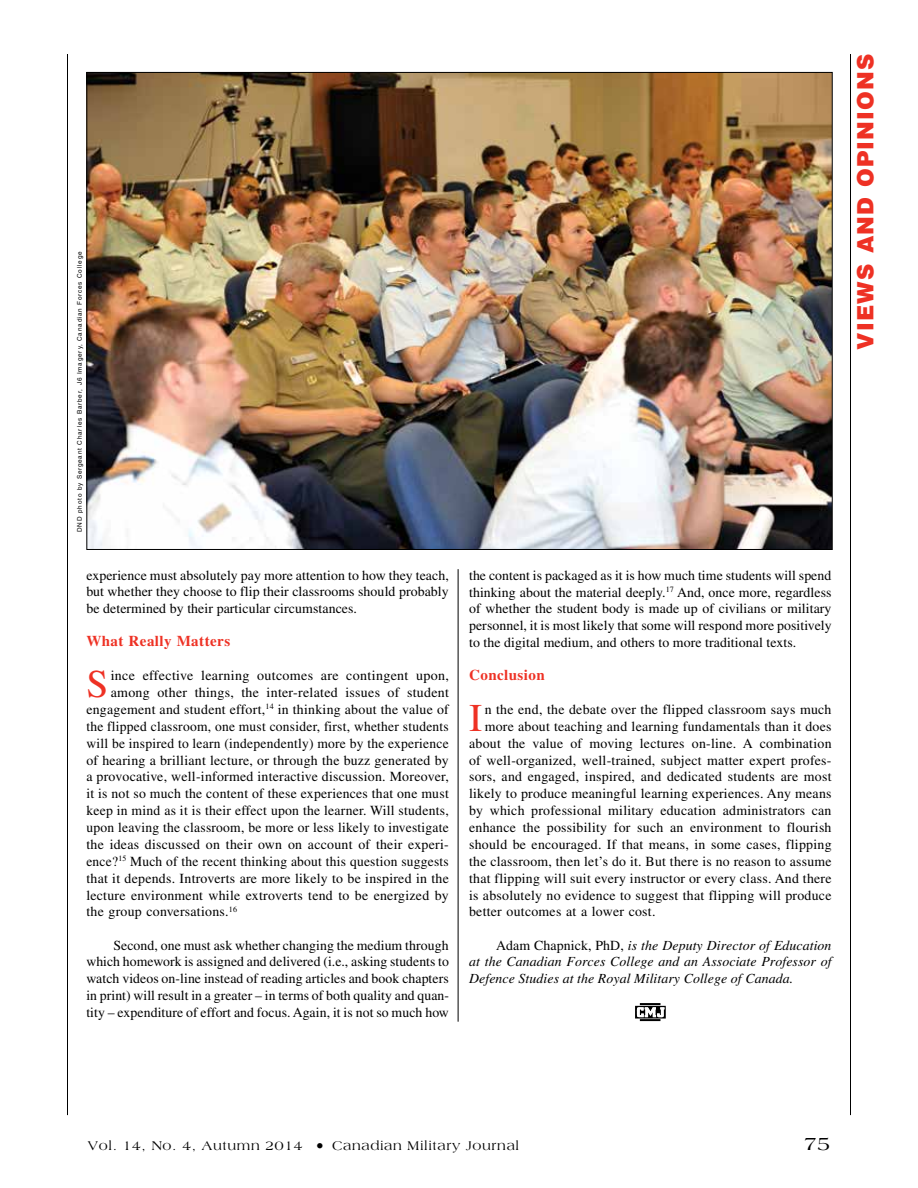
<style>
.page{position:relative;width:918px;height:1188px;background:#fff}
.page>*{position:absolute;margin:0;border:0;box-sizing:border-box;transform-origin:0 0}
.t1{font:39.3px "Times LT Std";color:#ee3124}
.t2{font:900 22.5px "Helvetica LT Std";letter-spacing:.05em;color:#ee3124}
.t3{font:19.5px "Americana Std";color:#000}
.t4{font:700 15px "Times LT Std";letter-spacing:.03em;color:#ee3124}
.t5{font:13.8px/16.8px "Times LT Std";letter-spacing:.015em;color:#000;text-align:justify}
.t6{font:italic 13.8px/16.8px "Times LT Std";letter-spacing:.005em;color:#000;text-align:justify}
.t7{font:13.5px "Americana Std";letter-spacing:.05em;color:#000}
.t8{font:6.3px "Helvetica LT Std";letter-spacing:.125em;color:#000}
.s1{font-style:normal}
.s2{font-size:16.5px}
</style>
<div class="page">
<hr style="left:850px;top:54px;width:1px;height:1061px;background:#000">
<hr style="left:67px;top:54px;width:1px;height:1061px;background:#000">
<svg style="left:635px;top:1003px;width:31px;height:18px"></svg>
<img style="left:88px;top:74px;width:743px;height:474px">
<hr style="left:458px;top:569px;width:1px;height:453px;background:#000">
<p class="t8" style="left:76px;top:532px;width:282px;rotate:-90deg">DND photo by Sergeant Charles Barber, J6 Imagery, Canadian Forces College</p>
<p class="t5" style="left:86px;top:567px;width:364px">experience must absolutely pay more attention to how they teach, but whether they choose to flip their classrooms should probably be determined by their particular circumstances.</p>
<p class="t4" style="left:86px;top:632px;width:145px">What Really Matters</p>
<h1 class="t1" style="left:86px;top:662px;width:23px">S</h1>
<p class="t5" style="left:111px;top:667px;width:340px">ince effective learning outcomes are contingent upon,</p>
<p class="t5" style="left:111px;top:684px;width:340px">among other things, the inter-related issues of student</p>
<p class="t5" style="left:86px;top:701px;width:364px">engagement and student effort,<sup>14</sup> in thinking about the value of</p>
<p class="t5" style="left:86px;top:718px;width:364px">the flipped classroom, one must consider, first, whether students</p>
<p class="t5" style="left:86px;top:735px;width:364px">will be inspired to learn (independently) more by the experience</p>
<p class="t5" style="left:86px;top:751px;width:364px">of hearing a brilliant lecture, or through the buzz generated by</p>
<p class="t5" style="left:86px;top:768px;width:364px">a provocative, well-informed interactive discussion. Moreover,</p>
<p class="t5" style="left:86px;top:785px;width:364px">it is not so much the content of these experiences that one must</p>
<p class="t5" style="left:86px;top:802px;width:364px">keep in mind as it is their effect upon the learner. Will students,</p>
<p class="t5" style="left:86px;top:819px;width:364px">upon leaving the classroom, be more or less likely to investigate</p>
<p class="t5" style="left:86px;top:836px;width:364px">the ideas discussed on their own on account of their experi-</p>
<p class="t5" style="left:86px;top:853px;width:364px">ence?<sup>15</sup> Much of the recent thinking about this question suggests</p>
<p class="t5" style="left:86px;top:870px;width:364px">that it depends. Introverts are more likely to be inspired in the</p>
<p class="t5" style="left:86px;top:886px;width:364px">lecture environment while extroverts tend to be energized by</p>
<p class="t5" style="left:86px;top:903px;width:152px">the group conversations.<sup>16</sup></p>
<p class="t5" style="left:86px;top:936px;width:364px;text-indent:27px">Second, one must ask whether changing the medium through which homework is assigned and delivered (i.e., asking students to watch videos on-line instead of reading articles and book chapters in print) will result in a greater – in terms of both quality and quan&shy;tity – expenditure of effort and focus. Again, it is not so much how</p>
<p class="t5" style="left:469px;top:567px;width:364px">the content is packaged as it is how much time students will spend thinking about the material deeply.<sup>17</sup> And, once more, regardless of whether the student body is made up of civilians or military personnel, it is most likely that some will respond more positively to the digital medium, and others to more traditional texts.</p>
<p class="t4" style="left:469px;top:666px;width:77px">Conclusion</p>
<h1 class="t1" style="left:469px;top:696px;width:15px">I</h1>
<p class="t5" style="left:485px;top:701px;width:348px">n the end, the debate over the flipped classroom says much</p>
<p class="t5" style="left:485px;top:718px;width:348px">more about teaching and learning fundamentals than it does</p>
<p class="t5" style="left:469px;top:735px;width:364px">about the value of moving lectures on-line. A combination</p>
<p class="t5" style="left:469px;top:751px;width:364px">of well-organized, well-trained, subject matter expert profes-</p>
<p class="t5" style="left:469px;top:768px;width:364px">sors, and engaged, inspired, and dedicated students are most</p>
<p class="t5" style="left:469px;top:785px;width:364px">likely to produce meaningful learning experiences. Any means</p>
<p class="t5" style="left:469px;top:802px;width:364px">by which professional military education administrators can</p>
<p class="t5" style="left:469px;top:819px;width:364px">enhance the possibility for such an environment to flourish</p>
<p class="t5" style="left:469px;top:836px;width:364px">should be encouraged. If that means, in some cases, flipping</p>
<p class="t5" style="left:469px;top:853px;width:364px">the classroom, then let’s do it. But there is no reason to assume</p>
<p class="t5" style="left:469px;top:870px;width:364px">that flipping will suit every instructor or every class. And there</p>
<p class="t5" style="left:469px;top:886px;width:364px">is absolutely no evidence to suggest that flipping will produce</p>
<p class="t5" style="left:469px;top:903px;width:188px">better outcomes at a lower cost.</p>
<p class="t6" style="left:469px;top:937px;width:364px;text-indent:27px"><span class="s1">Adam Chapnick, PhD,</span> is the Deputy Director of Education at the Canadian Forces College and an Associate Professor of Defence Studies at the Royal Military College of Canada.</p>
<h2 class="t2" style="left:851px;top:350px;width:297px;rotate:-90deg">VIEWS AND OPINIONS</h2>
<p class="t7" style="left:88px;top:1138px;width:433px">Vol. 14, No. 4, Autumn 2014 <span class="s2">•</span> Canadian Military Journal</p>
<h3 class="t3" style="left:804px;top:1132px;width:28px">75</h3>
</div>
